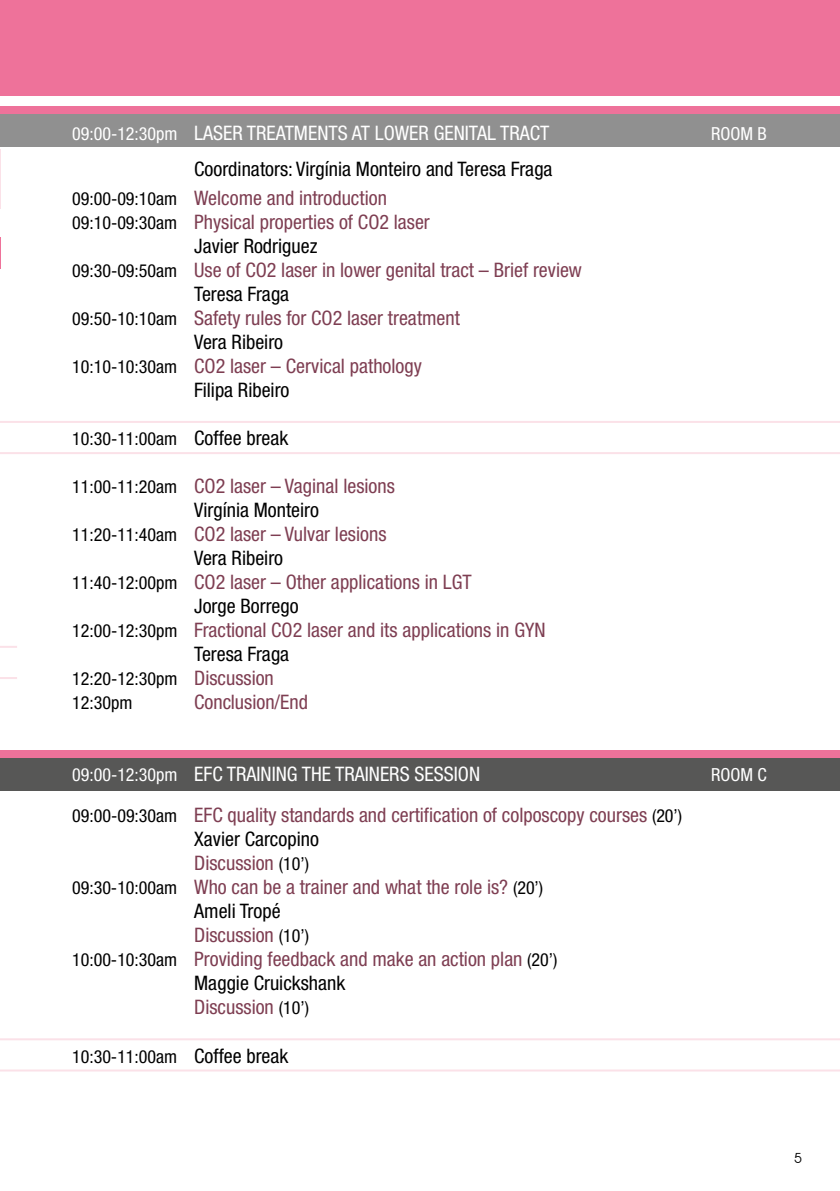
<style>
.page{position:relative;width:840px;height:1191px;background:#fff}
.page>*{position:absolute;margin:0;border:0;box-sizing:border-box;transform-origin:0 0}
.t1{font:condensed 20px "Helvetica Neue";color:#7e3e52}
.t2{font:condensed 20px/29.6px "Helvetica Neue";color:#000}
.t3{font:condensed 20px "Helvetica Neue";color:#fff}
.t4{font:condensed 18px/24px "Helvetica Neue";color:#000}
.t5{font:condensed 18px "Helvetica Neue";color:#fff}
.t6{font:14px "Avant Garde IT Cby BT";color:#000}
.s1{font-size:18px}
.s2{color:#7e3e52}
.s3{font-size:18px;color:#000}
.s4{font-size:20px}
.s5{font-size:20px;color:#7e3e52}
</style>
<div class="page">
<svg style="left:0;top:646px;width:17px;height:2px"></svg>
<svg style="left:0;top:677px;width:17px;height:2px"></svg>
<div style="left:0;top:114px;width:839px;height:33px;background:#909090"></div>
<div style="left:0;top:106px;width:839px;height:8px;background:#ee729a"></div>
<hr style="left:0;top:421px;width:839px;height:2px;background:#fbe1e8">
<hr style="left:0;top:452px;width:839px;height:2px;background:#fbe1e8">
<div style="left:0;top:758px;width:839px;height:32px;background:#575756"></div>
<div style="left:0;top:750px;width:839px;height:8px;background:#ee729a"></div>
<hr style="left:0;top:1038px;width:839px;height:2px;background:#fbe1e8">
<hr style="left:0;top:1069px;width:839px;height:2px;background:#fbe1e8">
<div style="left:0;top:0;width:839px;height:95px;background:#ee729a"></div>
<p class="t3" style="left:72px;top:121px;width:478px"><span class="s1">09:00-12:30pm</span> LASER TREATMENTS AT LOWER GENITAL TRACT</p>
<p class="t5" style="left:710px;top:123px;width:57px">ROOM B</p>
<p class="t2" style="left:72px;top:153px;width:481px;text-indent:122px">Coordinators: Virgínia Monteiro and Teresa Fraga<br><span class="s1">09:00-09:10am</span> <span class="s2">Welcome and introduction</span></p>
<p class="t1" style="left:72px;top:210px;width:359px"><span class="s3">09:10-09:30am</span> Physical properties of CO2 laser</p>
<p class="t2" style="left:194px;top:231px;width:125px">Javier Rodriguez</p>
<p class="t1" style="left:72px;top:258px;width:511px"><span class="s3">09:30-09:50am</span> Use of CO2 laser in lower genital tract – Brief review</p>
<p class="t2" style="left:194px;top:279px;width:96px">Teresa Fraga</p>
<p class="t1" style="left:72px;top:306px;width:389px"><span class="s3">09:50-10:10am</span> Safety rules for CO2 laser treatment</p>
<p class="t2" style="left:194px;top:327px;width:90px">Vera Ribeiro</p>
<p class="t1" style="left:72px;top:354px;width:351px"><span class="s3">10:10-10:30am</span> CO2 laser – Cervical pathology</p>
<p class="t2" style="left:194px;top:375px;width:97px">Filipa Ribeiro</p>
<p class="t4" style="left:72px;top:427px;width:217px">10:30-11:00am <span class="s4">Coffee break</span></p>
<p class="t1" style="left:72px;top:474px;width:324px"><span class="s3">11:00-11:20am</span> CO2 laser – Vaginal lesions</p>
<p class="t2" style="left:194px;top:495px;width:126px">Virgínia Monteiro</p>
<p class="t1" style="left:72px;top:522px;width:316px"><span class="s3">11:20-11:40am</span> CO2 laser – Vulvar lesions</p>
<p class="t2" style="left:194px;top:543px;width:90px">Vera Ribeiro</p>
<p class="t1" style="left:72px;top:570px;width:401px"><span class="s3">11:40-12:00pm</span> CO2 laser – Other applications in LGT</p>
<p class="t2" style="left:194px;top:591px;width:106px">Jorge Borrego</p>
<p class="t1" style="left:72px;top:618px;width:474px"><span class="s3">12:00-12:30pm</span> Fractional CO2 laser and its applications in GYN</p>
<p class="t2" style="left:194px;top:639px;width:96px">Teresa Fraga</p>
<p class="t4" style="left:72px;top:667px;width:203px">12:20-12:30pm <span class="s5">Discussion<br></span>12:30pm</p>
<p class="t1" style="left:194px;top:690px;width:115px">Conclusion/End</p>
<p class="t3" style="left:72px;top:762px;width:409px"><span class="s1">09:00-12:30pm</span> EFC TRAINING THE TRAINERS SESSION</p>
<p class="t5" style="left:710px;top:764px;width:57px">ROOM C</p>
<p class="t1" style="left:72px;top:803px;width:611px"><span class="s3">09:00-09:30am</span> EFC quality standards and certification of colposcopy courses <span class="s3">(20’)</span></p>
<p class="t2" style="left:194px;top:824px;width:126px">Xavier Carcopino</p>
<p class="t1" style="left:194px;top:851px;width:116px">Discussion <span class="s3">(10’)</span></p>
<p class="t1" style="left:72px;top:875px;width:472px"><span class="s3">09:30-10:00am</span> Who can be a trainer and what the role is? <span class="s3">(20’)</span></p>
<p class="t2" style="left:194px;top:896px;width:88px">Ameli Tropé</p>
<p class="t1" style="left:194px;top:923px;width:116px">Discussion <span class="s3">(10’)</span></p>
<p class="t1" style="left:72px;top:947px;width:486px"><span class="s3">10:00-10:30am</span> Providing feedback and make an action plan <span class="s3">(20’)</span></p>
<p class="t2" style="left:194px;top:968px;width:152px">Maggie Cruickshank</p>
<p class="t1" style="left:194px;top:995px;width:116px">Discussion <span class="s3">(10’)</span></p>
<p class="t4" style="left:72px;top:1044px;width:218px">10:30-11:00am <span class="s4">Coffee break</span></p>
<p class="t6" style="left:793px;top:1149px;width:9px">5</p>
</div>
